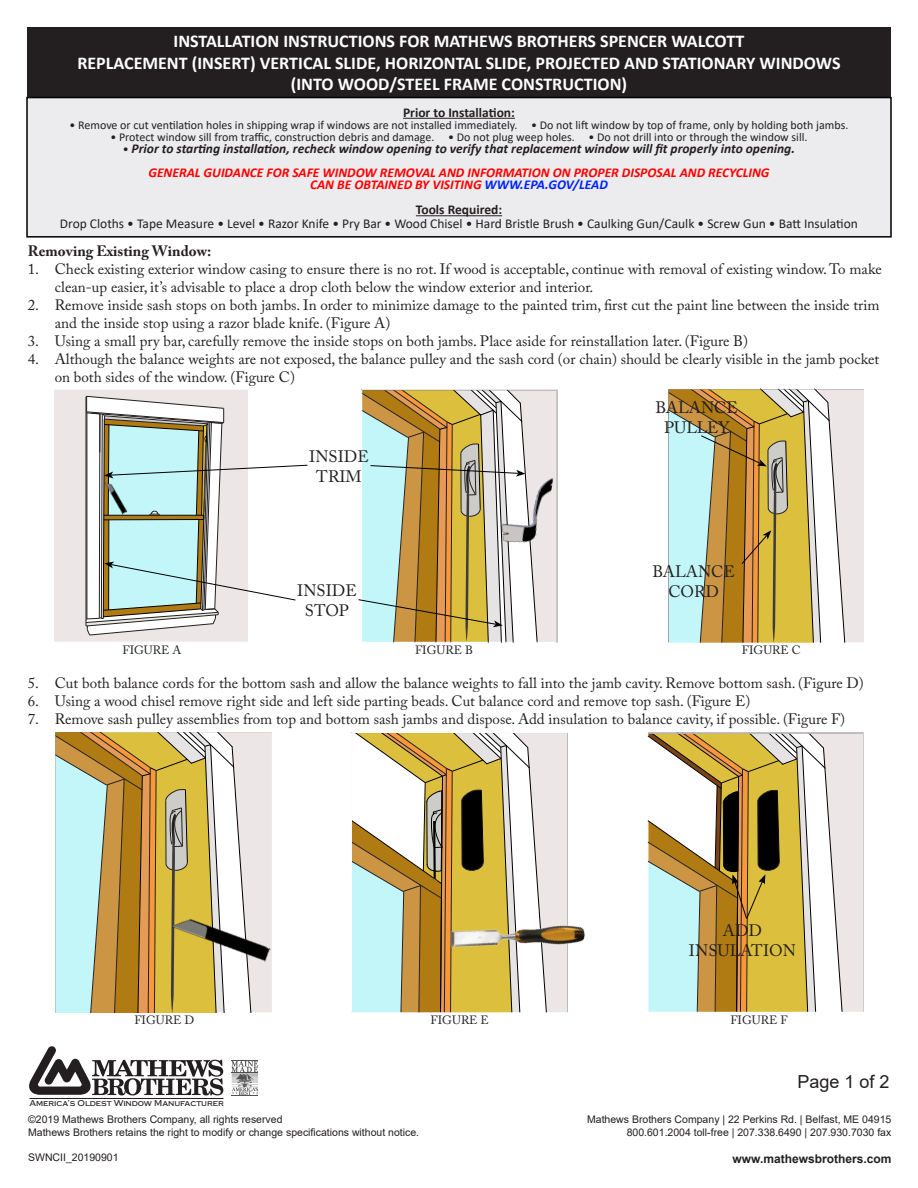
<style>
.page{position:relative;width:918px;height:1188px;background:#fff}
.page>*{position:absolute;margin:0;border:0;box-sizing:border-box;transform-origin:0 0}
.t1{font:700 18px "Calibri";color:#fff}
.t2{font:18px "Arial";color:#231f20}
.t3{font:16.5px "Adobe Caslon Pro";color:#231f20}
.t4{font:15px/18px "Adobe Caslon Pro";color:#231f20}
.t5{font:700 15px "Adobe Caslon Pro";color:#231f20}
.t6{font:italic 700 13.5px "Calibri";color:#f00}
.t7{font:13.5px "Calibri";color:#231f20}
.t8{font:italic 700 13.5px "Calibri";color:#231f20}
.t9{font:700 13.5px "Calibri";color:#231f20}
.t10{font:12px "Calibri";color:#231f20}
.t11{font:12px "Adobe Caslon Pro";color:#231f20}
.t12{font:700 12px "Arial";color:#231f20}
.t13{font:10.5px "Arial";color:#231f20}
.t14{font:500 8.7px "Copperplate";letter-spacing:-.005em;color:#231f20}
.s1{font-weight:400;font-style:normal;font-size:12px}
.s2{color:#02f}
</style>
<div class="page">
<div style="left:54px;top:390px;width:32px;height:252px;background:#ece6e6"></div>
<div style="left:27px;top:27px;width:864px;height:70px;background:#231f20"></div>
<div style="left:27px;top:98px;width:864px;height:139px;background:#ececee"></div>
<hr style="left:403px;top:118px;width:112px;height:1px;background:#231f20">
<hr style="left:416px;top:215px;width:86px;height:1px;background:#231f20">
<div style="left:26px;top:97px;width:866px;height:141px;border:2px solid #000"></div>
<svg style="left:56px;top:732px;width:216px;height:280px;background:#cabd8a"></svg>
<img style="left:172px;top:893px;width:100px;height:98px">
<svg style="left:352px;top:733px;width:216px;height:279px"></svg>
<hr style="left:864px;top:733px;width:1px;height:279px;background:#000">
<img style="left:419px;top:841px;width:166px;height:172px">
<svg style="left:358px;top:389px;width:199px;height:254px;background:#c9be99"></svg>
<svg style="left:668px;top:389px;width:196px;height:253px;background:#ccbe8c"></svg>
<svg style="left:86px;top:390px;width:222px;height:252px"></svg>
<svg style="left:647px;top:732px;width:217px;height:280px"></svg>
<hr style="left:29px;top:1098px;width:194px;height:1px;background:#231f20">
<svg style="left:29px;top:1046px;width:194px;height:49px"></svg>
<svg style="left:232px;top:1060px;width:26px;height:36px"></svg>
<p class="t1" style="left:174px;top:28px;width:572px">INSTALLATION INSTRUCTIONS FOR MATHEWS BROTHERS SPENCER WALCOTT</p>
<p class="t1" style="left:77px;top:50px;width:765px">REPLACEMENT (INSERT) VERTICAL SLIDE, HORIZONTAL SLIDE, PROJECTED AND STATIONARY WINDOWS</p>
<p class="t1" style="left:291px;top:72px;width:338px">(INTO WOOD/STEEL FRAME CONSTRUCTION)</p>
<p class="t9" style="left:403px;top:103px;width:113px">Prior to Installation:</p>
<p class="t10" style="left:70px;top:116px;width:780px">• Remove or cut ventilation holes in shipping wrap if windows are not installed immediately. • Do not lift window by top of frame, only by holding both jambs.</p>
<p class="t10" style="left:110px;top:128px;width:699px">• Protect window sill from traffic, construction debris and damage. • Do not plug weep holes. • Do not drill into or through the window sill.</p>
<p class="t8" style="left:123px;top:139px;width:674px"><span class="s1">•</span> Prior to starting installation, recheck window opening to verify that replacement window will fit properly into opening.</p>
<p class="t6" style="left:148px;top:163px;width:623px">GENERAL GUIDANCE FOR SAFE WINDOW REMOVAL AND INFORMATION ON PROPER DISPOSAL AND RECYCLING</p>
<p class="t6" style="left:310px;top:175px;width:299px">CAN BE OBTAINED BY VISITING <span class="s2">WWW.EPA.GOV/LEAD</span></p>
<p class="t9" style="left:416px;top:200px;width:88px">Tools Required:</p>
<p class="t7" style="left:60px;top:214px;width:800px">Drop Cloths • Tape Measure • Level • Razor Knife • Pry Bar • Wood Chisel • Hard Bristle Brush • Caulking Gun/Caulk • Screw Gun • Batt Insulation</p>
<p class="t5" style="left:28px;top:242px;width:185px">Removing Existing Window:</p>
<p class="t4" style="left:55px;top:260px;width:829px;text-indent:-27px">1. Check existing exterior window casing to ensure there is no rot. If wood is acceptable, continue with removal of existing window. To make clean-up easier, it’s advisable to place a drop cloth below the window exterior and interior.</p>
<p class="t4" style="left:55px;top:296px;width:826px;text-indent:-27px">2. Remove inside sash stops on both jambs. In order to minimize damage to the painted trim, first cut the paint line between the inside trim and the inside stop using a razor blade knife. (Figure A)</p>
<p class="t4" style="left:28px;top:332px;width:722px">3. Using a small pry bar, carefully remove the inside stops on both jambs. Place aside for reinstallation later. (Figure B)</p>
<p class="t4" style="left:55px;top:350px;width:826px;text-indent:-27px">4. Although the balance weights are not exposed, the balance pulley and the sash cord (or chain) should be clearly visible in the jamb pocket on both sides of the window. (Figure C)</p>
<p class="t11" style="left:123px;top:643px;width:60px">FIGURE A</p>
<p class="t3" style="left:309px;top:446px;width:61px">INSIDE</p>
<p class="t3" style="left:316px;top:466px;width:47px">TRIM</p>
<p class="t3" style="left:297px;top:581px;width:61px">INSIDE</p>
<p class="t3" style="left:305px;top:600px;width:46px">STOP</p>
<p class="t3" style="left:656px;top:398px;width:84px">BALANCE</p>
<p class="t3" style="left:664px;top:417px;width:67px">PULLEY</p>
<p class="t3" style="left:653px;top:562px;width:84px">BALANCE</p>
<p class="t3" style="left:669px;top:582px;width:52px">CORD</p>
<p class="t11" style="left:415px;top:643px;width:59px">FIGURE B</p>
<p class="t11" style="left:742px;top:643px;width:60px">FIGURE C</p>
<p class="t4" style="left:28px;top:674px;width:837px">5. Cut both balance cords for the bottom sash and allow the balance weights to fall into the jamb cavity. Remove bottom sash. (Figure D)</p>
<p class="t4" style="left:28px;top:692px;width:724px">6. Using a wood chisel remove right side and left side parting beads. Cut balance cord and remove top sash. (Figure E)</p>
<p class="t4" style="left:28px;top:710px;width:819px">7. Remove sash pulley assemblies from top and bottom sash jambs and dispose. Add insulation to balance cavity, if possible. (Figure F)</p>
<p class="t3" style="left:723px;top:921px;width:41px">ADD</p>
<p class="t3" style="left:689px;top:941px;width:108px">INSULATION</p>
<p class="t11" style="left:134px;top:1013px;width:61px">FIGURE D</p>
<p class="t11" style="left:431px;top:1013px;width:60px">FIGURE E</p>
<p class="t11" style="left:730px;top:1013px;width:59px">FIGURE F</p>
<p class="t14" style="left:29px;top:1098px;width:196px">America’s Oldest Window Manufacturer</p>
<p class="t13" style="left:28px;top:1112px;width:256px">©2019 Mathews Brothers Company, all rights reserved</p>
<p class="t13" style="left:28px;top:1125px;width:392px">Mathews Brothers retains the right to modify or change specifications without notice.</p>
<p class="t13" style="left:28px;top:1150px;width:92px">SWNCII_20190901</p>
<p class="t2" style="left:797px;top:1069px;width:94px">Page 1 of 2</p>
<p class="t13" style="left:587px;top:1112px;width:306px">Mathews Brothers Company | 22 Perkins Rd. | Belfast, ME 04915</p>
<p class="t13" style="left:627px;top:1125px;width:266px">800.601.2004 toll-free | 207.338.6490 | 207.930.7030 fax</p>
<p class="t12" style="left:732px;top:1150px;width:160px">www.mathewsbrothers.com</p>
</div>
